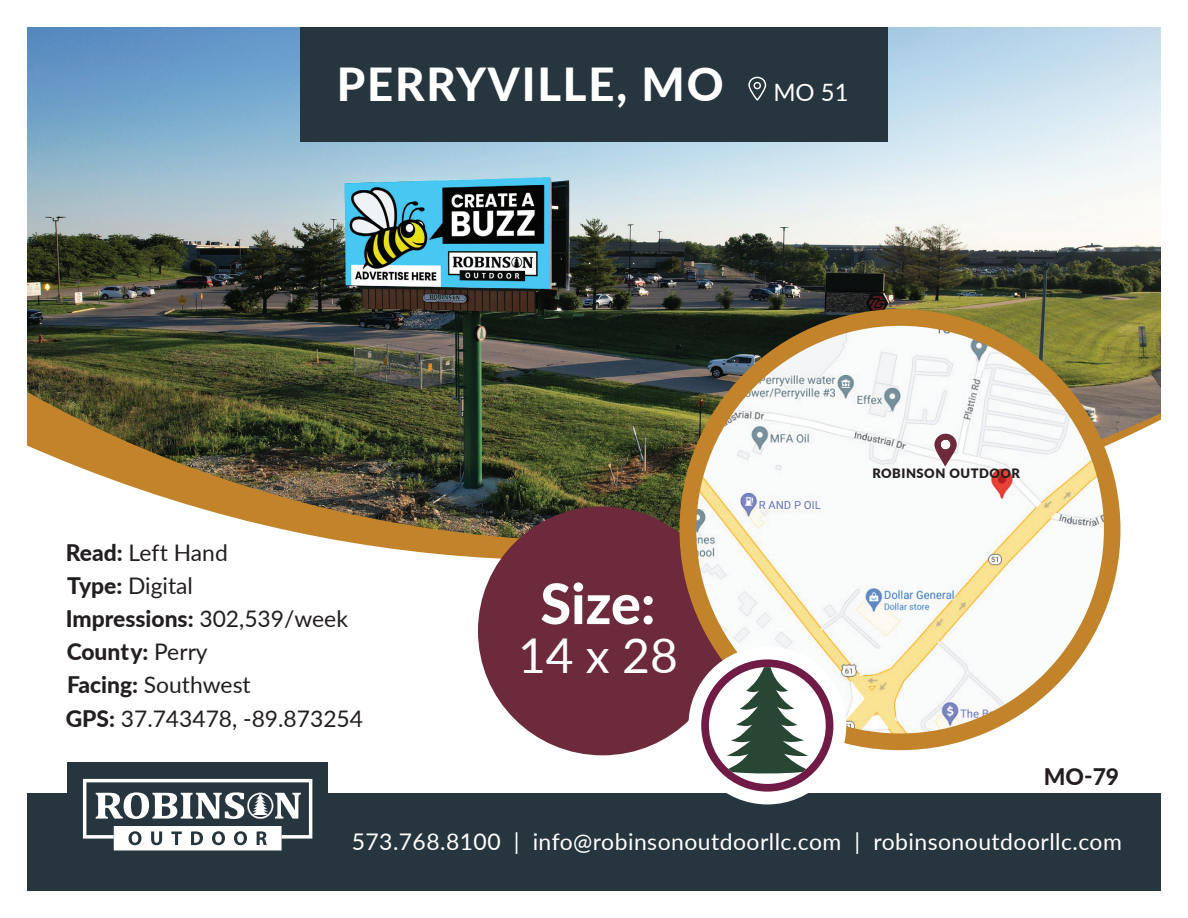
<style>
.page{position:relative;width:1188px;height:918px;background:#fff}
.page>*{position:absolute;margin:0;border:0;box-sizing:border-box;transform-origin:0 0}
.t1{font:800 55.8px "Lato";color:#fff}
.t2{font:48px "Lato";color:#fff}
.t3{font:800 45.6px "Lato";letter-spacing:.04em;color:#fff}
.t4{font:22.95px "Lato";letter-spacing:.02em;color:#fff}
.t5{font:22.8px/33.2px "Lato";color:#231f20}
.t6{font:800 22.8px "Lato";color:#231f20}
.t7{font:900 12.9px "Lato";letter-spacing:.04em;color:#231f20}
.s1{font-weight:400;font-size:23.85px}
.s2{font-weight:800}
</style>
<div class="page">
<img style="left:27px;top:27px;width:1134px;height:864px">
<h3 class="t3" style="left:337px;top:50px;width:513px">PERRYVILLE, MO <span class="s1">MO 51</span></h3>
<p class="t5" style="left:66px;top:535px;width:299px"><span class="s2">Read:</span> Left Hand<br><span class="s2">Type:</span> Digital<br><span class="s2">Impressions:</span> 302,539/week<br><span class="s2">County:</span> Perry<br><span class="s2">Facing:</span> Southwest<br><span class="s2">GPS:</span> 37.743478, -89.873254</p>
<h1 class="t1" style="left:540px;top:562px;width:117px">Size:</h1>
<h2 class="t2" style="left:518px;top:621px;width:161px">14 x 28</h2>
<p class="t7" style="left:872px;top:464px;width:149px">ROBINSON OUTDOOR</p>
<p class="t6" style="left:1044px;top:759px;width:77px">MO-79</p>
<p class="t4" style="left:352px;top:826px;width:772px">573.768.8100 | info@robinsonoutdoorllc.com | robinsonoutdoorllc.com</p>
</div>
